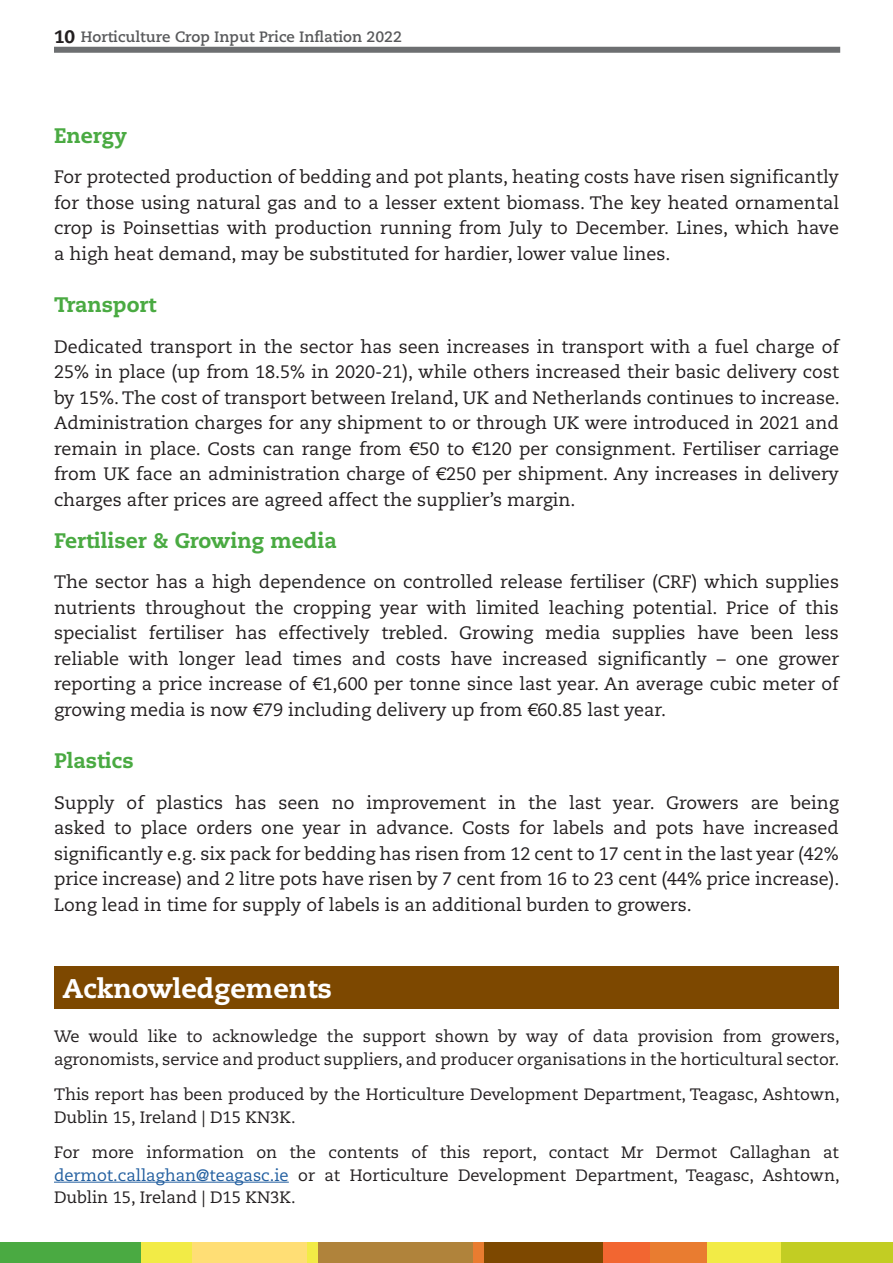
<style>
.page{position:relative;width:893px;height:1263px;background:#fff}
.page>*{position:absolute;margin:0;border:0;box-sizing:border-box;transform-origin:0 0}
.t1{font:800 27px "Caecilia LT Pro 85";color:#fff}
.t2{font:800 21px "Caecilia LT Pro 85";color:#4aaa42}
.t3{font:18px/25.5px "Caecilia LT Pro 55 Roman";color:#231f20;text-align:justify}
.t4{font:16.5px/22.5px "Caecilia LT Pro 55 Roman";color:#231f20}
.t5{font:700 15px "Caecilia LT Pro 75";color:#58595b}
.s1{font-family:"Caecilia LT Pro 85";font-weight:800;font-size:18px;color:#231f20}
.s2{color:#215e9f}
</style>
<div class="page">
<div style="left:0;top:1242px;width:141px;height:21px;background:#4aaa42"></div>
<div style="left:191px;top:1242px;width:116px;height:21px;background:#ffde75"></div>
<div style="left:141px;top:1242px;width:50px;height:21px;background:#f2eb46"></div>
<div style="left:318px;top:1242px;width:155px;height:21px;background:#b0833b"></div>
<div style="left:307px;top:1242px;width:11px;height:21px;background:#f2eb46"></div>
<div style="left:484px;top:1242px;width:120px;height:21px;background:#7d4800"></div>
<div style="left:473px;top:1242px;width:11px;height:21px;background:#e97c30"></div>
<div style="left:650px;top:1242px;width:57px;height:21px;background:#e97c30"></div>
<div style="left:604px;top:1242px;width:46px;height:21px;background:#f26631"></div>
<div style="left:780px;top:1242px;width:113px;height:21px;background:#c2cd23"></div>
<div style="left:707px;top:1242px;width:74px;height:21px;background:#f2eb46"></div>
<div style="left:54px;top:47px;width:786px;height:6px;background:#6d6f71"></div>
<div style="left:54px;top:966px;width:785px;height:43px;background:#7d4800"></div>
<hr style="left:54px;top:1182px;width:235px;height:1px;background:#215e9f">
<p class="t5" style="left:54px;top:26px;width:349px"><span class="s1">10</span> Horticulture Crop Input Price Inflation 2022</p>
<p class="t2" style="left:54px;top:121px;width:75px">Energy</p>
<p class="t3" style="left:54px;top:164px;width:786px">For protected production of bedding and pot plants, heating costs have risen significantly for those using natural gas and to a lesser extent biomass. The key heated ornamental crop is Poinsettias with production running from July to December. Lines, which have a high heat demand, may be substituted for hardier, lower value lines.</p>
<p class="t2" style="left:54px;top:290px;width:104px">Transport</p>
<p class="t3" style="left:54px;top:333px;width:787px">Dedicated transport in the sector has seen increases in transport with a fuel charge of 25% in place (up from 18.5% in 2020-21), while others increased their basic delivery cost by 15%. The cost of transport between Ireland, UK and Netherlands continues to increase.<br>Administration charges for any shipment to or through UK were introduced in 2021 and remain in place. Costs can range from €50 to €120 per consignment. Fertiliser carriage from UK face an administration charge of €250 per shipment. Any increases in delivery charges after prices are agreed affect the supplier’s margin.</p>
<p class="t2" style="left:54px;top:526px;width:284px">Fertiliser &amp; Growing media</p>
<p class="t3" style="left:54px;top:569px;width:786px">The sector has a high dependence on controlled release fertiliser (CRF) which supplies nutrients throughout the cropping year with limited leaching potential. Price of this specialist fertiliser has effectively trebled. Growing media supplies have been less reliable with longer lead times and costs have increased significantly – one grower reporting a price increase of €1,600 per tonne since last year. An average cubic meter of growing media is now €79 including delivery up from €60.85 last year.</p>
<p class="t2" style="left:54px;top:746px;width:81px">Plastics</p>
<p class="t3" style="left:54px;top:789px;width:787px">Supply of plastics has seen no improvement in the last year. Growers are being asked to place orders one year in advance. Costs for labels and pots have increased significantly e.g. six pack for bedding has risen from 12 cent to 17 cent in the last year (42% price increase) and 2 litre pots have risen by 7 cent from 16 to 23 cent (44% price increase).<br>Long lead in time for supply of labels is an additional burden to growers.</p>
<p class="t1" style="left:62px;top:970px;width:271px">Acknowledgements</p>
<p class="t4" style="left:54px;top:1025px;width:787px">We would like to acknowledge the support shown by way of data provision from growers, agronomists, service and product suppliers, and producer organisations in the horticultural sector.</p>
<p class="t4" style="left:54px;top:1083px;width:787px">This report has been produced by the Horticulture Development Department, Teagasc, Ashtown,<br>Dublin 15, Ireland | D15 KN3K.</p>
<p class="t4" style="left:54px;top:1141px;width:787px;text-align:justify">For more information on the contents of this report, contact Mr Dermot Callaghan at <span class="s2">dermot.callaghan@teagasc.ie</span> or at Horticulture Development Department, Teagasc, Ashtown, Dublin 15, Ireland | D15 KN3K.</p>
</div>
